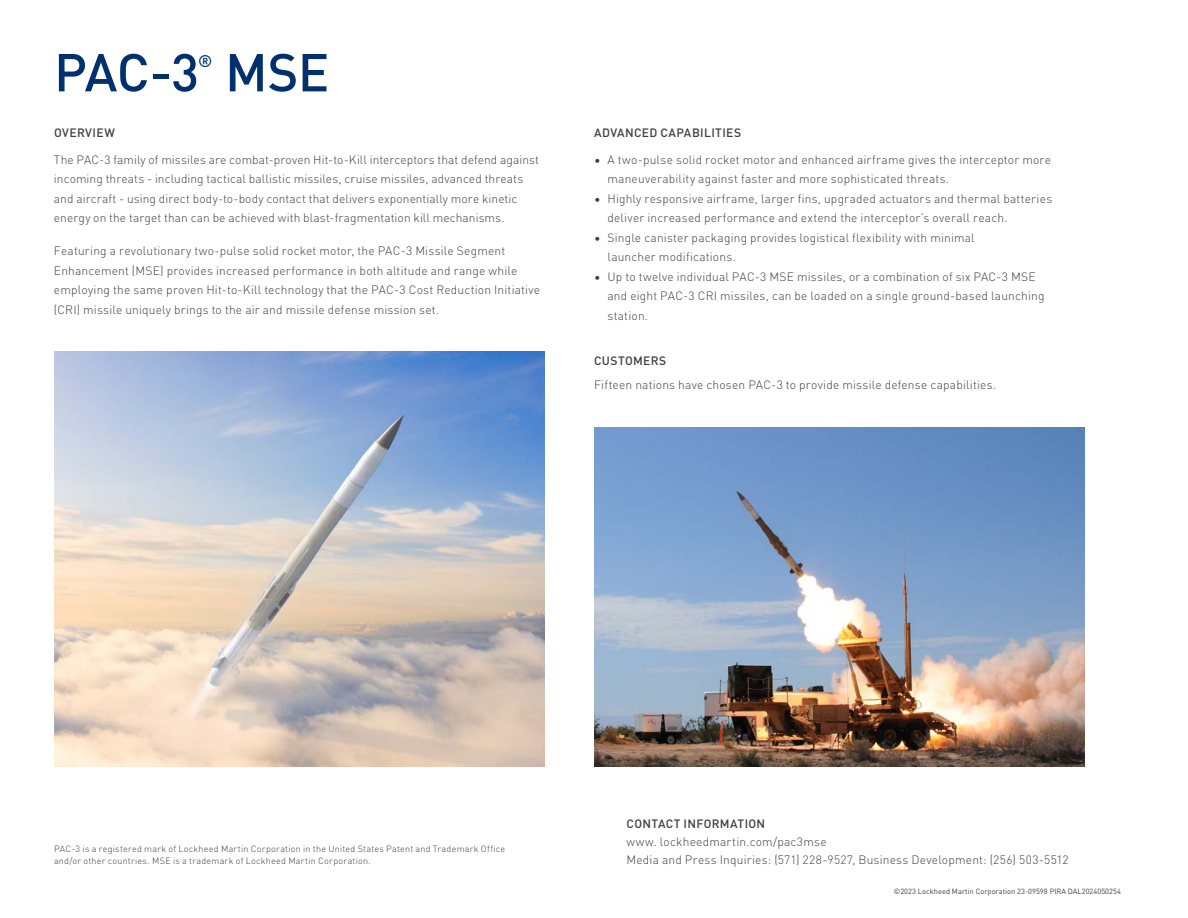
<style>
.page{position:relative;width:1188px;height:918px;background:#fff}
.page>*{position:absolute;margin:0;border:0;box-sizing:border-box;transform-origin:0 0}
.Call_Outs___Headline{font:500 52.5px "DINOT";letter-spacing:-.015em;color:#00306d}
.Call_Outs___Headline-2{font:500 16.65px "DINOT";color:#00306d}
.Call_Outs___Headline-3{font:300 12px/19.5px "DINOT";letter-spacing:.015em;color:#3e3e3f}
.Call_Outs___Headline-4{font:500 12px "DINOT";letter-spacing:.03em;color:#3e3e3f}
.Call_Outs___Headline-5{font:300 9px/12px "DINOT";letter-spacing:.03em;color:#3e3e3f}
.Call_Outs___Headline-6{font:7.5px "DINOT";color:#3e3e3f}
</style>
<div class="page">
<img style="left:594px;top:428px;width:490px;height:339px">
<img style="left:54px;top:351px;width:490px;height:416px">
<p class="Call_Outs___Headline" style="left:54px;top:32px;width:147px">PAC-3</p>
<p class="Call_Outs___Headline-2" style="left:198px;top:48px;width:16px">®</p>
<p class="Call_Outs___Headline" style="left:225px;top:32px;width:106px">MSE</p>
<p class="Call_Outs___Headline-4" style="left:54px;top:124px;width:62px">OVERVIEW</p>
<p class="Call_Outs___Headline-3" style="left:54px;top:149px;width:487px">The PAC-3 family of missiles are combat-proven Hit-to-Kill interceptors that defend against incoming threats - including tactical ballistic missiles, cruise missiles, advanced threats and aircraft - using direct body-to-body contact that delivers exponentially more kinetic energy on the target than can be achieved with blast-fragmentation kill mechanisms.</p>
<p class="Call_Outs___Headline-3" style="left:54px;top:240px;width:488px">Featuring a revolutionary two-pulse solid rocket motor, the PAC-3 Missile Segment Enhancement (MSE) provides increased performance in both altitude and range while employing the same proven Hit-to-Kill technology that the PAC-3 Cost Reduction Initiative (CRI) missile uniquely brings to the air and missile defense mission set.</p>
<p class="Call_Outs___Headline-4" style="left:594px;top:124px;width:149px">ADVANCED CAPABILITIES</p>
<p class="Call_Outs___Headline-3" style="left:608px;top:149px;width:445px;text-indent:-14px">• A two-pulse solid rocket motor and enhanced airframe gives the interceptor more maneuverability against faster and more sophisticated threats.</p>
<p class="Call_Outs___Headline-3" style="left:608px;top:188px;width:446px;text-indent:-14px">• Highly responsive airframe, larger fins, upgraded actuators and thermal batteries deliver increased performance and extend the interceptor’s overall reach.</p>
<p class="Call_Outs___Headline-3" style="left:608px;top:227px;width:369px;text-indent:-14px">• Single canister packaging provides logistical flexibility with minimal launcher modifications.</p>
<p class="Call_Outs___Headline-3" style="left:608px;top:266px;width:439px;text-indent:-14px">• Up to twelve individual PAC-3 MSE missiles, or a combination of six PAC-3 MSE and eight PAC-3 CRI missiles, can be loaded on a single ground-based launching station.</p>
<p class="Call_Outs___Headline-4" style="left:594px;top:351px;width:74px">CUSTOMERS</p>
<p class="Call_Outs___Headline-3" style="left:594px;top:374px;width:404px">Fifteen nations have chosen PAC-3 to provide missile defense capabilities.</p>
<p class="Call_Outs___Headline-5" style="left:54px;top:842px;width:453px">PAC-3 is a registered mark of Lockheed Martin Corporation in the United States Patent and Trademark Office and/or other countries. MSE is a trademark of Lockheed Martin Corporation.</p>
<p class="Call_Outs___Headline-4" style="left:626px;top:814px;width:140px">CONTACT INFORMATION</p>
<p class="Call_Outs___Headline-3" style="left:626px;top:831px;width:202px">www. lockheedmartin.com/pac3mse</p>
<p class="Call_Outs___Headline-3" style="left:626px;top:849px;width:444px">Media and Press Inquiries: (571) 228-9527, Business Development: (256) 503-5512</p>
<p class="Call_Outs___Headline-6" style="left:894px;top:885px;width:229px">©2023 Lockheed Martin Corporation 23-09598 PIRA DAL2024050254</p>
</div>
